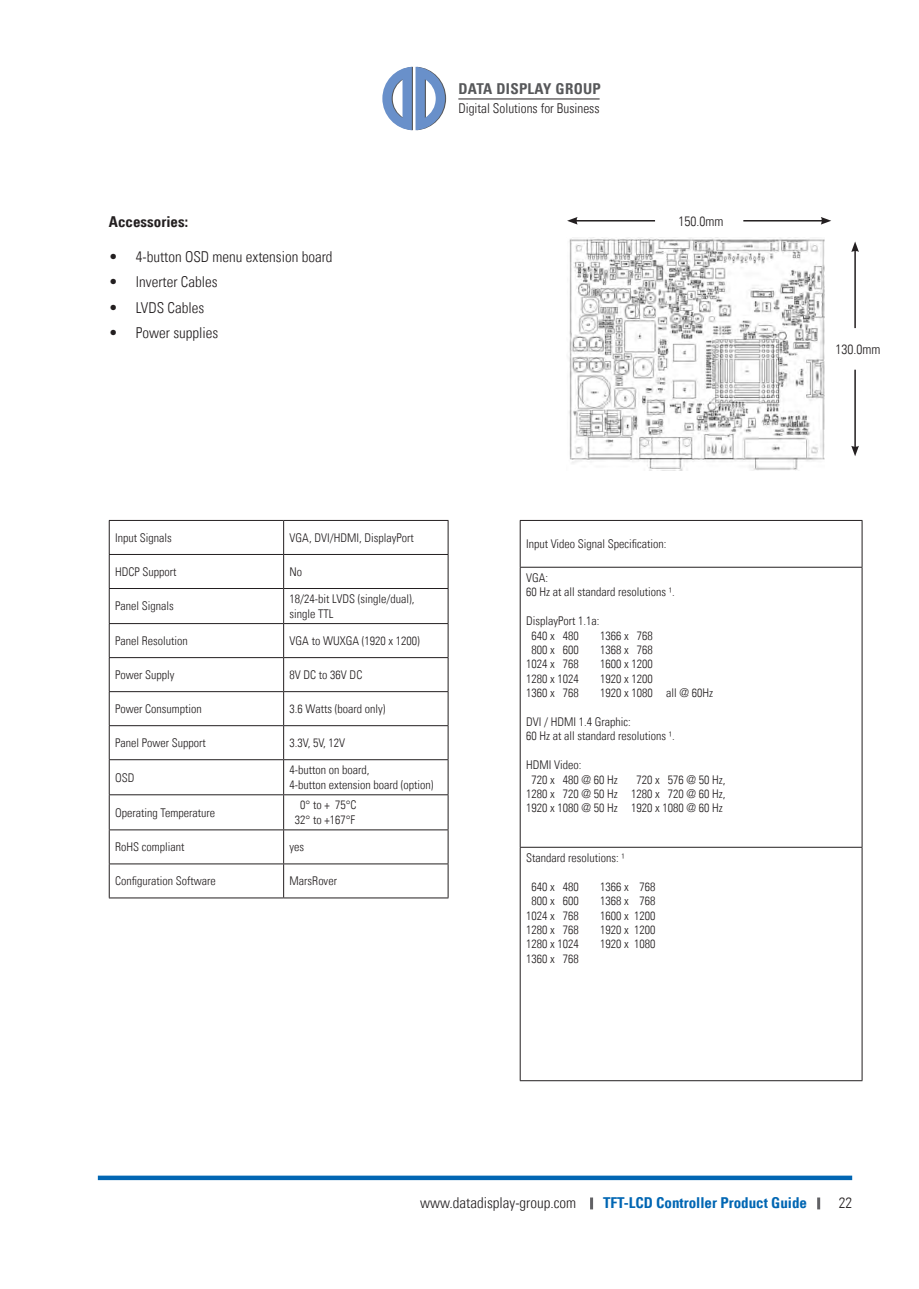
<style>
.page{position:relative;width:919px;height:1289px;background:#fff}
.page>*{position:absolute;margin:0;border:0;box-sizing:border-box;transform-origin:0 0}
.t1{font:15px "Univers Com 47 Light Cond";color:#231f20}
.t2{font:15px "Univers Com 67 Bold Cond";color:#0166b3}
.t3{font:15px "Univers Com 67 Bold Cond";letter-spacing:.02em;color:#57585a}
.t4{font:15px "Univers Com 67 Bold Cond";color:#231f20}
.t5{font:13.5px "Univers Com 47 Light Cond";color:#231f20}
.t6{font:12px/14.4px "Univers Com 47 Light Cond";color:#231f20}
</style>
<div class="page">
<div style="left:98px;top:1175px;width:754px;height:5px;background:#0166b3"></div>
<svg style="left:590px;top:1197px;width:3px;height:12px"></svg>
<svg style="left:817px;top:1197px;width:3px;height:12px"></svg>
<svg style="left:382px;top:67px;width:64px;height:63px"></svg>
<hr style="left:458px;top:99px;width:141px;height:1px;background:#231f20">
<hr style="left:109px;top:520px;width:174px;height:1px;background:#231f20">
<hr style="left:109px;top:521px;width:1px;height:33px;background:#231f20">
<hr style="left:283px;top:520px;width:165px;height:1px;background:#231f20">
<hr style="left:283px;top:521px;width:1px;height:33px;background:#231f20">
<hr style="left:447px;top:521px;width:1px;height:33px;background:#231f20">
<hr style="left:109px;top:554px;width:174px;height:1px;background:#231f20">
<hr style="left:109px;top:555px;width:1px;height:33px;background:#231f20">
<hr style="left:283px;top:554px;width:165px;height:1px;background:#231f20">
<hr style="left:283px;top:555px;width:1px;height:33px;background:#231f20">
<hr style="left:447px;top:555px;width:1px;height:33px;background:#231f20">
<hr style="left:109px;top:588px;width:174px;height:1px;background:#231f20">
<hr style="left:109px;top:589px;width:1px;height:34px;background:#231f20">
<hr style="left:283px;top:588px;width:165px;height:1px;background:#231f20">
<hr style="left:283px;top:589px;width:1px;height:34px;background:#231f20">
<hr style="left:447px;top:589px;width:1px;height:34px;background:#231f20">
<hr style="left:109px;top:623px;width:174px;height:1px;background:#231f20">
<hr style="left:109px;top:624px;width:1px;height:33px;background:#231f20">
<hr style="left:283px;top:623px;width:165px;height:1px;background:#231f20">
<hr style="left:283px;top:624px;width:1px;height:33px;background:#231f20">
<hr style="left:447px;top:624px;width:1px;height:33px;background:#231f20">
<hr style="left:109px;top:657px;width:174px;height:1px;background:#231f20">
<hr style="left:109px;top:658px;width:1px;height:33px;background:#231f20">
<hr style="left:283px;top:657px;width:165px;height:1px;background:#231f20">
<hr style="left:283px;top:658px;width:1px;height:33px;background:#231f20">
<hr style="left:447px;top:658px;width:1px;height:33px;background:#231f20">
<hr style="left:109px;top:691px;width:174px;height:1px;background:#231f20">
<hr style="left:109px;top:692px;width:1px;height:33px;background:#231f20">
<hr style="left:283px;top:691px;width:165px;height:1px;background:#231f20">
<hr style="left:283px;top:692px;width:1px;height:33px;background:#231f20">
<hr style="left:447px;top:692px;width:1px;height:33px;background:#231f20">
<hr style="left:109px;top:725px;width:174px;height:1px;background:#231f20">
<hr style="left:109px;top:726px;width:1px;height:33px;background:#231f20">
<hr style="left:283px;top:725px;width:165px;height:1px;background:#231f20">
<hr style="left:283px;top:726px;width:1px;height:33px;background:#231f20">
<hr style="left:447px;top:726px;width:1px;height:33px;background:#231f20">
<hr style="left:109px;top:759px;width:174px;height:1px;background:#231f20">
<hr style="left:109px;top:760px;width:1px;height:34px;background:#231f20">
<hr style="left:283px;top:759px;width:165px;height:1px;background:#231f20">
<hr style="left:283px;top:760px;width:1px;height:34px;background:#231f20">
<hr style="left:447px;top:760px;width:1px;height:34px;background:#231f20">
<hr style="left:109px;top:794px;width:174px;height:1px;background:#231f20">
<hr style="left:109px;top:795px;width:1px;height:34px;background:#231f20">
<hr style="left:283px;top:794px;width:165px;height:1px;background:#231f20">
<hr style="left:283px;top:795px;width:1px;height:34px;background:#231f20">
<hr style="left:447px;top:795px;width:1px;height:34px;background:#231f20">
<hr style="left:109px;top:829px;width:174px;height:1px;background:#231f20">
<hr style="left:109px;top:830px;width:1px;height:33px;background:#231f20">
<hr style="left:283px;top:829px;width:165px;height:1px;background:#231f20">
<hr style="left:283px;top:830px;width:1px;height:33px;background:#231f20">
<hr style="left:447px;top:830px;width:1px;height:33px;background:#231f20">
<hr style="left:109px;top:863px;width:174px;height:1px;background:#231f20">
<hr style="left:109px;top:864px;width:1px;height:33px;background:#231f20">
<hr style="left:283px;top:863px;width:165px;height:1px;background:#231f20">
<hr style="left:283px;top:864px;width:1px;height:33px;background:#231f20">
<hr style="left:447px;top:864px;width:1px;height:33px;background:#231f20">
<hr style="left:109px;top:897px;width:174px;height:1px;background:#231f20">
<hr style="left:283px;top:897px;width:165px;height:1px;background:#231f20">
<hr style="left:520px;top:520px;width:342px;height:1px;background:#231f20">
<hr style="left:520px;top:521px;width:1px;height:46px;background:#231f20">
<hr style="left:861px;top:521px;width:1px;height:46px;background:#231f20">
<hr style="left:520px;top:567px;width:342px;height:1px;background:#231f20">
<hr style="left:520px;top:567px;width:1px;height:279px;background:#231f20">
<hr style="left:861px;top:567px;width:1px;height:279px;background:#231f20">
<hr style="left:520px;top:846px;width:342px;height:1px;background:#231f20">
<hr style="left:520px;top:847px;width:1px;height:233px;background:#231f20">
<hr style="left:861px;top:847px;width:1px;height:233px;background:#231f20">
<hr style="left:520px;top:1080px;width:342px;height:1px;background:#231f20">
<img style="left:569px;top:237px;width:255px;height:233px">
<hr style="left:575px;top:220px;width:80px;height:1px;background:#231f20">
<svg style="left:567px;top:217px;width:10px;height:7px"></svg>
<hr style="left:743px;top:220px;width:80px;height:1px;background:#231f20">
<svg style="left:820px;top:217px;width:11px;height:7px"></svg>
<hr style="left:854px;top:369px;width:1px;height:79px;background:#231f20">
<svg style="left:851px;top:446px;width:7px;height:10px"></svg>
<hr style="left:854px;top:250px;width:1px;height:78px;background:#231f20">
<svg style="left:851px;top:241px;width:7px;height:11px"></svg>
<p class="t4" style="left:109px;top:212px;width:81px">Accessories:</p>
<p class="t1" style="left:109px;top:247px;width:225px">• 4-button OSD menu extension board</p>
<p class="t1" style="left:109px;top:273px;width:110px">• Inverter Cables</p>
<p class="t1" style="left:109px;top:298px;width:97px">• LVDS Cables</p>
<p class="t1" style="left:109px;top:324px;width:111px">• Power supplies</p>
<p class="t3" style="left:458px;top:80px;width:144px">DATA DISPLAY GROUP</p>
<p class="t5" style="left:458px;top:100px;width:143px">Digital Solutions for Business</p>
<p class="t5" style="left:678px;top:213px;width:46px">150.0mm</p>
<p class="t6" style="left:115px;top:530px;width:58px">Input Signals</p>
<p class="t6" style="left:289px;top:530px;width:125px">VGA, DVI/HDMI, DisplayPort</p>
<p class="t6" style="left:115px;top:564px;width:63px">HDCP Support</p>
<p class="t6" style="left:289px;top:564px;width:14px">No</p>
<p class="t6" style="left:115px;top:599px;width:60px">Panel Signals</p>
<p class="t6" style="left:289px;top:591px;width:126px">18/24-bit LVDS (single/dual), single TTL</p>
<p class="t6" style="left:115px;top:633px;width:74px">Panel Resolution</p>
<p class="t6" style="left:289px;top:633px;width:131px">VGA to WUXGA (1920 x 1200)</p>
<p class="t6" style="left:115px;top:667px;width:61px">Power Supply</p>
<p class="t6" style="left:289px;top:667px;width:74px">8V DC to 36V DC</p>
<p class="t6" style="left:115px;top:701px;width:88px">Power Consumption</p>
<p class="t6" style="left:289px;top:701px;width:97px">3.6 Watts (board only)</p>
<p class="t6" style="left:115px;top:735px;width:92px">Panel Power Support</p>
<p class="t6" style="left:289px;top:735px;width:57px">3.3V, 5V, 12V</p>
<p class="t6" style="left:115px;top:770px;width:21px">OSD</p>
<p class="t6" style="left:289px;top:763px;width:145px">4-button on board,<br>4-button extension board (option)</p>
<p class="t6" style="left:115px;top:805px;width:101px">Operating Temperature</p>
<p class="t6" style="left:295px;top:798px;width:63px;text-align:center">0° to + 75°C<br>32° to +167°F</p>
<p class="t6" style="left:115px;top:839px;width:71px">RoHS compliant</p>
<p class="t6" style="left:289px;top:839px;width:16px">yes</p>
<p class="t6" style="left:115px;top:873px;width:102px">Configuration Software</p>
<p class="t6" style="left:289px;top:873px;width:49px">MarsRover</p>
<p class="t6" style="left:526px;top:536px;width:142px">Input Video Signal Specification:</p>
<p class="t6" style="left:526px;top:570px;width:150px">VGA:<br>60 Hz at all standard resolutions ¹.</p>
<p class="t6" style="left:531px;top:613px;width:69px;text-indent:-5px">DisplayPort 1.1a:<br>640 x 480</p>
<p class="t6" style="left:600px;top:628px;width:54px">1366 x 768</p>
<p class="t6" style="left:531px;top:642px;width:49px">800 x 600</p>
<p class="t6" style="left:600px;top:642px;width:54px">1368 x 768</p>
<p class="t6" style="left:526px;top:657px;width:54px">1024 x 768</p>
<p class="t6" style="left:600px;top:657px;width:54px">1600 x 1200</p>
<p class="t6" style="left:526px;top:671px;width:54px">1280 x 1024</p>
<p class="t6" style="left:600px;top:671px;width:54px">1920 x 1200</p>
<p class="t6" style="left:526px;top:685px;width:54px">1360 x 768</p>
<p class="t6" style="left:600px;top:685px;width:114px">1920 x 1080 all @ 60Hz</p>
<p class="t6" style="left:526px;top:714px;width:150px">DVI / HDMI 1.4 Graphic:<br>60 Hz at all standard resolutions ¹.</p>
<p class="t6" style="left:531px;top:757px;width:88px;text-indent:-5px">HDMI Video:<br>720 x 480 @ 60 Hz</p>
<p class="t6" style="left:526px;top:772px;width:201px;text-align:justify;text-indent:110px">720 x 576 @ 50 Hz, 1280 x 720 @ 50 Hz 1280 x 720 @ 60 Hz, 1920 x 1080 @ 50 Hz 1920 x 1080 @ 60 Hz</p>
<p class="t6" style="left:526px;top:850px;width:100px">Standard resolutions: ¹</p>
<p class="t6" style="left:531px;top:879px;width:49px">640 x 480</p>
<p class="t6" style="left:600px;top:879px;width:57px">1366 x 768</p>
<p class="t6" style="left:531px;top:893px;width:49px">800 x 600</p>
<p class="t6" style="left:600px;top:893px;width:57px">1368 x 768</p>
<p class="t6" style="left:526px;top:908px;width:54px">1024 x 768</p>
<p class="t6" style="left:600px;top:908px;width:57px">1600 x 1200</p>
<p class="t6" style="left:526px;top:922px;width:54px">1280 x 768</p>
<p class="t6" style="left:600px;top:922px;width:57px">1920 x 1200</p>
<p class="t6" style="left:526px;top:936px;width:54px">1280 x 1024</p>
<p class="t6" style="left:600px;top:936px;width:57px">1920 x 1080</p>
<p class="t6" style="left:526px;top:951px;width:54px">1360 x 768</p>
<p class="t5" style="left:835px;top:341px;width:46px">130.0mm</p>
<p class="t1" style="left:420px;top:1193px;width:157px">www.datadisplay-group.com</p>
<p class="t2" style="left:603px;top:1193px;width:205px">TFT-LCD Controller Product Guide</p>
<p class="t1" style="left:838px;top:1193px;width:15px">22</p>
</div>
